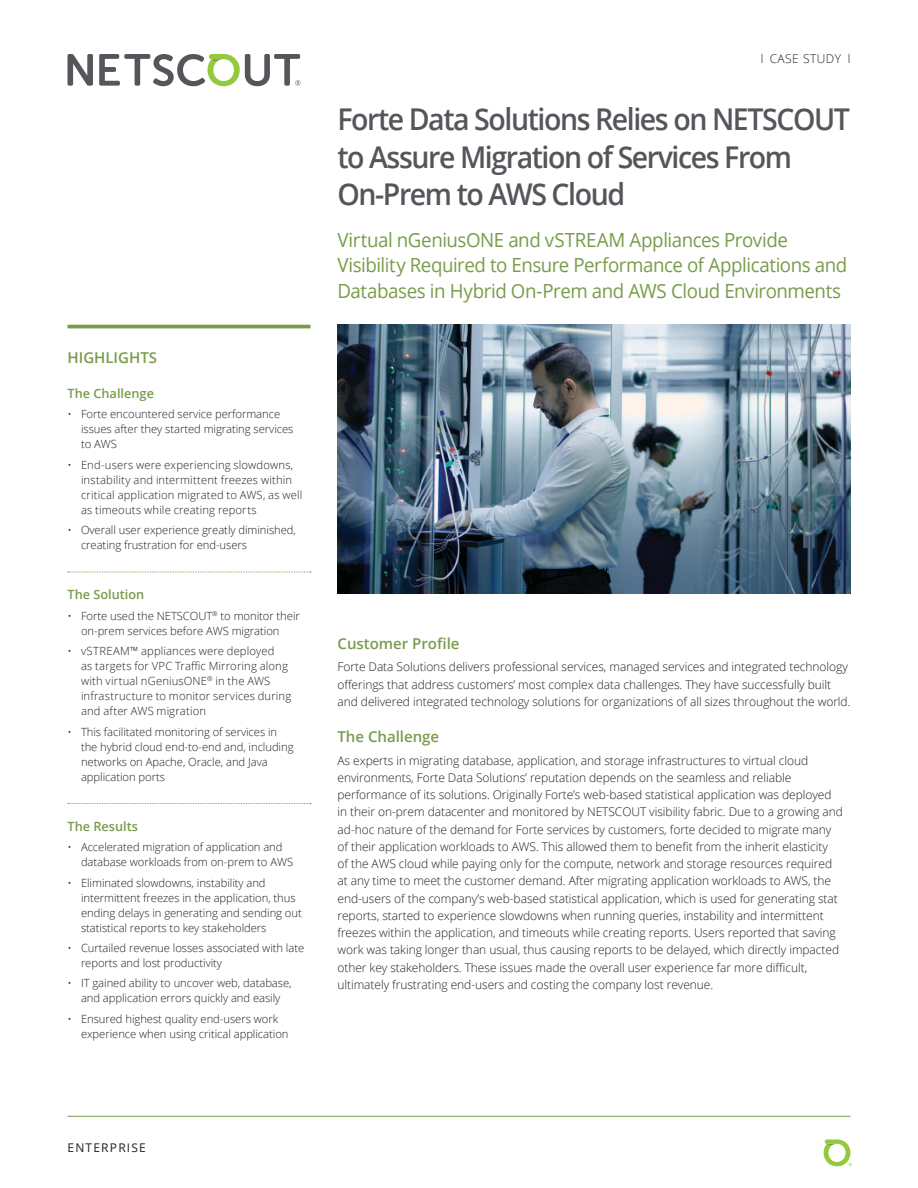
<style>
.page{position:relative;width:918px;height:1188px;background:#fff}
.page>*{position:absolute;margin:0;border:0;box-sizing:border-box;transform-origin:0 0}
.Document_Title{font:600 30px/37.5px "Open Sans";letter-spacing:-.05em;color:#55565b;scale:.95 1}
.Subtitle{font:19.5px/25.5px "Open Sans";letter-spacing:-.025em;color:#789c4a;scale:.96 1}
.Level_1_-_Heading{font:600 15px "Open Sans";color:#789c4a}
.Level_1_-_Section_He{font:600 15px "Open Sans";color:#789c4a}
.Level_2_-_Heading{font:600 12.75px "Open Sans";color:#789c4a}
.Body{font:300 12px/17.2px "Open Sans";letter-spacing:-.005em;color:#231f20}
.Body-2{font:300 12px "Open Sans";letter-spacing:.04em;color:#231f20}
.t1{font:12px "Open Sans";letter-spacing:.1em;color:#231f20}
.t2{font:300 11.25px/15px "Open Sans";letter-spacing:-.005em;color:#231f20}
.t3{font:300 11.25px/15px "Open Sans";letter-spacing:.015em;color:#231f20}
</style>
<div class="page">
<svg style="left:68px;top:54px;width:25px;height:32px"></svg>
<svg style="left:99px;top:54px;width:201px;height:32px"></svg>
<hr style="left:68px;top:1116px;width:782px;height:1px;background:#789c4a">
<svg style="left:824px;top:1139px;width:28px;height:27px"></svg>
<img style="left:338px;top:324px;width:512px;height:270px">
<hr style="left:68px;top:325px;width:242px;height:3px;background:#789c4a">
<svg style="left:68px;top:572px;width:243px;height:1px"></svg>
<svg style="left:68px;top:803px;width:243px;height:1px"></svg>
<p class="Level_1_-_Section_He" style="left:68px;top:347px;width:91px">HIGHLIGHTS</p>
<p class="Level_2_-_Heading" style="left:68px;top:385px;width:88px">The Challenge</p>
<p class="t2" style="left:81px;top:406px;width:214px;text-indent:-14px">• Forte encountered service performance issues after they started migrating services to AWS</p>
<p class="t3" style="left:81px;top:457px;width:223px;text-indent:-14px">• End-users were experiencing slowdowns, instability and intermittent freezes within critical application migrated to AWS, as well as timeouts while creating reports</p>
<p class="t2" style="left:81px;top:522px;width:216px;text-indent:-14px">• Overall user experience greatly diminished, creating frustration for end-users</p>
<p class="Level_2_-_Heading" style="left:68px;top:586px;width:78px">The Solution</p>
<p class="t2" style="left:81px;top:608px;width:220px;text-indent:-14px">• Forte used the NETSCOUT<sup>®</sup> to monitor their on-prem services before AWS migration</p>
<p class="t3" style="left:81px;top:643px;width:212px;text-indent:-14px">• vSTREAM™ appliances were deployed<br>as targets for VPC Traffic Mirroring along with virtual nGeniusONE<sup>®</sup> in the AWS infrastructure to monitor services during and after AWS migration</p>
<p class="t2" style="left:81px;top:724px;width:214px;text-indent:-14px">• This facilitated monitoring of services in the hybrid cloud end-to-end and, including networks on Apache, Oracle, and Java application ports</p>
<p class="Level_2_-_Heading" style="left:68px;top:817px;width:72px">The Results</p>
<p class="t2" style="left:81px;top:839px;width:214px;text-indent:-14px">• Accelerated migration of application and database workloads from on-prem to AWS</p>
<p class="t2" style="left:81px;top:875px;width:222px;text-indent:-14px">• Eliminated slowdowns, instability and intermittent freezes in the application, thus ending delays in generating and sending out statistical reports to key stakeholders</p>
<p class="t2" style="left:81px;top:940px;width:225px;text-indent:-14px">• Curtailed revenue losses associated with late reports and lost productivity</p>
<p class="t2" style="left:68px;top:976px;width:226px;text-align:center">• IT gained ability to uncover web, database, and application errors quickly and easily</p>
<p class="t2" style="left:81px;top:1011px;width:209px;text-indent:-14px">• Ensured highest quality end-users work experience when using critical application</p>
<p class="Body-2" style="left:761px;top:51px;width:91px">l CASE STUDY l</p>
<p class="Document_Title" style="left:338px;top:100px;width:541px">Forte Data Solutions Relies on NETSCOUT to Assure Migration of Services From<br>On‑Prem to AWS Cloud</p>
<p class="Subtitle" style="left:338px;top:227px;width:533px">Virtual nGeniusONE and vSTREAM Appliances Provide<br>Visibility Required to Ensure Performance of Applications and<br>Databases in Hybrid On-Prem and AWS Cloud Environments</p>
<p class="Level_1_-_Heading" style="left:338px;top:633px;width:124px">Customer Profile</p>
<p class="Body" style="left:338px;top:658px;width:515px">Forte Data Solutions delivers professional services, managed services and integrated technology offerings that address customers’ most complex data challenges. They have successfully built and delivered integrated technology solutions for organizations of all sizes throughout the world.</p>
<p class="Level_1_-_Heading" style="left:338px;top:726px;width:103px">The Challenge</p>
<p class="Body" style="left:338px;top:751px;width:507px">As experts in migrating database, application, and storage infrastructures to virtual cloud environments, Forte Data Solutions’ reputation depends on the seamless and reliable performance of its solutions. Originally Forte’s web-based statistical application was deployed in their on-prem datacenter and monitored by NETSCOUT visibility fabric. Due to a growing and ad-hoc nature of the demand for Forte services by customers, forte decided to migrate many of their application workloads to AWS. This allowed them to benefit from the inherit elasticity<br>of the AWS cloud while paying only for the compute, network and storage resources required at any time to meet the customer demand. After migrating application workloads to AWS, the end-users of the company’s web-based statistical application, which is used for generating stat reports, started to experience slowdowns when running queries, instability and intermittent freezes within the application, and timeouts while creating reports. Users reported that saving work was taking longer than usual, thus causing reports to be delayed, which directly impacted other key stakeholders. These issues made the overall user experience far more difficult, ultimately frustrating end-users and costing the company lost revenue.</p>
<p class="t1" style="left:68px;top:1139px;width:80px">ENTERPRISE</p>
</div>
